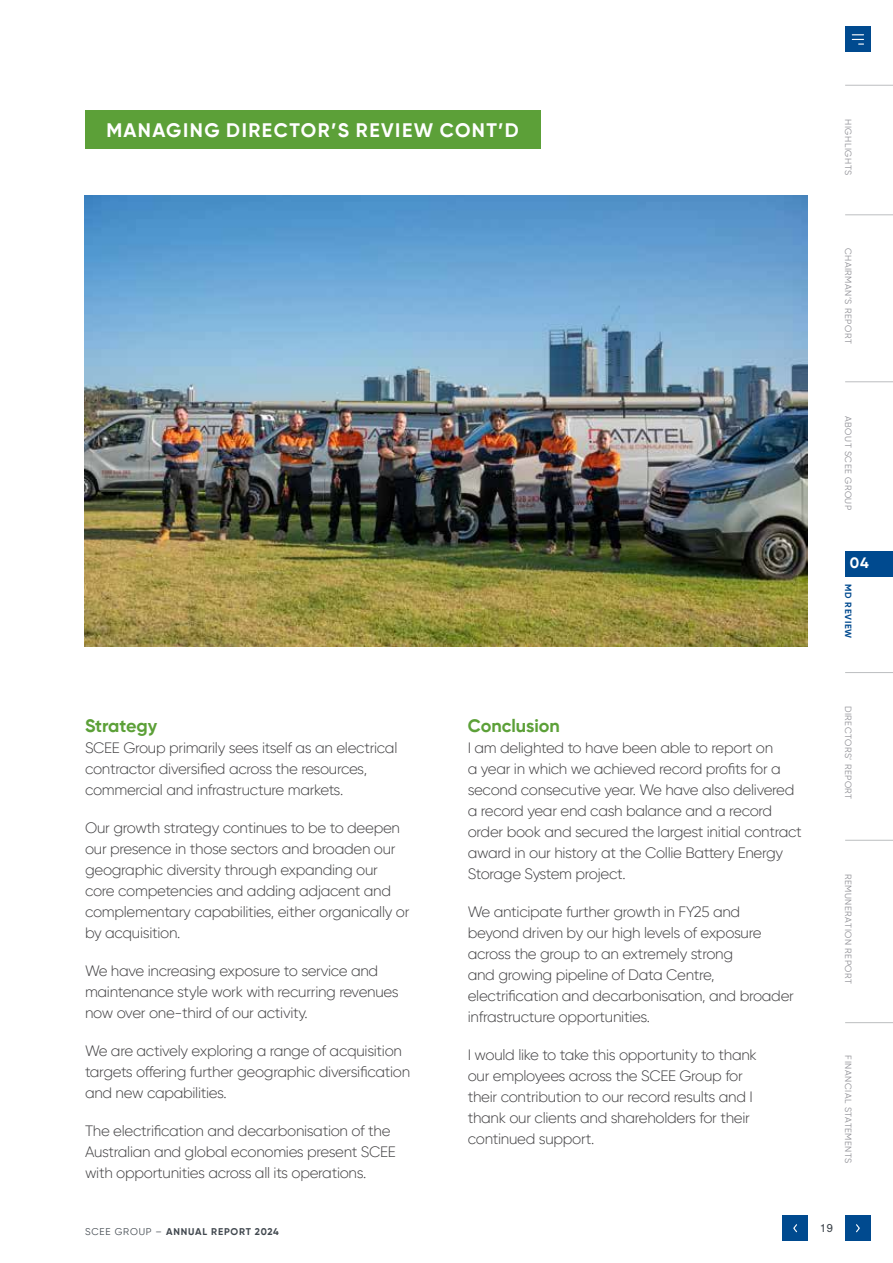
<style>
.page{position:relative;width:893px;height:1263px;background:#fff}
.page>*{position:absolute;margin:0;border:0;box-sizing:border-box;transform-origin:0 0}
.t1{font:700 19.5px "Gilroy";letter-spacing:.075em;color:#fff}
.t2{font:700 18px "Gilroy";color:#5ca038}
.t3{font:300 15px/21px "Gilroy";letter-spacing:-.02em;color:#414042}
.t4{font:700 15px "Gilroy";color:#fff}
.t5{font:12px "Nimbus San";color:#41484f}
.t6{font:700 9.75px "Gilroy";letter-spacing:.085em;color:#41484f}
.t7{font:9px "Gilroy";letter-spacing:.06em;color:#8d8d93}
.t8{font:700 9px "Gilroy";letter-spacing:.085em;color:#004a8f}
.s1{font-weight:400}
</style>
<div class="page">
<div style="left:85px;top:111px;width:455px;height:38px;background:#5ca038"></div>
<img style="left:85px;top:196px;width:723px;height:450px">
<hr style="left:845px;top:840px;width:48px;height:1px;background:#bcbec0">
<hr style="left:845px;top:215px;width:48px;height:1px;background:#bcbec0">
<hr style="left:845px;top:85px;width:48px;height:1px;background:#bcbec0">
<hr style="left:845px;top:381px;width:48px;height:1px;background:#bcbec0">
<hr style="left:845px;top:672px;width:48px;height:1px;background:#bcbec0">
<hr style="left:845px;top:1022px;width:48px;height:1px;background:#bcbec0">
<div style="left:845px;top:551px;width:48px;height:26px;background:#004a8f"></div>
<div style="left:782px;top:1215px;width:26px;height:26px;background:#004a8f"></div>
<svg style="left:793px;top:1224px;width:4px;height:9px"></svg>
<div style="left:845px;top:1215px;width:26px;height:26px;background:#004a8f"></div>
<svg style="left:856px;top:1224px;width:4px;height:9px"></svg>
<div style="left:845px;top:27px;width:26px;height:25px;background:#004a8f"></div>
<svg style="left:852px;top:34px;width:11px;height:11px"></svg>
<h1 class="t1" style="left:106px;top:118px;width:414px">MANAGING DIRECTOR’S REVIEW CONT’D</h1>
<p class="t7" style="left:854px;top:119px;width:57px;rotate:90deg">HIGHLIGHTS</p>
<p class="t7" style="left:854px;top:248px;width:97px;rotate:90deg">CHAIRMAN’S REPORT</p>
<p class="t7" style="left:854px;top:416px;width:96px;rotate:90deg">ABOUT SCEE GROUP</p>
<p class="t4" style="left:850px;top:554px;width:21px">04</p>
<p class="t8" style="left:854px;top:584px;width:56px;rotate:90deg">MD REVIEW</p>
<p class="t2" style="left:85px;top:715px;width:74px">Strategy</p>
<p class="t3" style="left:85px;top:737px;width:314px">SCEE Group primarily sees itself as an electrical contractor diversified across the resources, commercial and infrastructure markets.</p>
<p class="t3" style="left:85px;top:817px;width:326px">Our growth strategy continues to be to deepen our presence in those sectors and broaden our geographic diversity through expanding our core competencies and adding adjacent and complementary capabilities, either organically or by acquisition.</p>
<p class="t3" style="left:85px;top:960px;width:315px">We have increasing exposure to service and maintenance style work with recurring revenues now over one-third of our activity.</p>
<p class="t3" style="left:85px;top:1040px;width:327px">We are actively exploring a range of acquisition targets offering further geographic diversification and new capabilities.</p>
<p class="t3" style="left:85px;top:1120px;width:312px">The electrification and decarbonisation of the<br>Australian and global economies present SCEE with opportunities across all its operations.</p>
<p class="t2" style="left:468px;top:715px;width:94px">Conclusion</p>
<p class="t3" style="left:468px;top:737px;width:336px">I am delighted to have been able to report on<br>a year in which we achieved record profits for a second consecutive year. We have also delivered a record year end cash balance and a record order book and secured the largest initial contract award in our history at the Collie Battery Energy Storage System project.</p>
<p class="t3" style="left:468px;top:901px;width:328px">We anticipate further growth in FY25 and beyond driven by our high levels of exposure across the group to an extremely strong<br>and growing pipeline of Data Centre, electrification and decarbonisation, and broader infrastructure opportunities.</p>
<p class="t3" style="left:468px;top:1044px;width:291px">I would like to take this opportunity to thank our employees across the SCEE Group for their contribution to our record results and I thank our clients and shareholders for their continued support.</p>
<p class="t7" style="left:854px;top:706px;width:95px;rotate:90deg">DIRECTORS’ REPORT</p>
<p class="t7" style="left:854px;top:874px;width:112px;rotate:90deg">REMUNERATION REPORT</p>
<p class="t7" style="left:854px;top:1055px;width:110px;rotate:90deg">FINANCIAL STATEMENTS</p>
<p class="t6" style="left:85px;top:1225px;width:195px"><span class="s1">SCEE GROUP –</span> ANNUAL REPORT 2024</p>
<p class="t5" style="left:820px;top:1222px;width:15px">19</p>
</div>
